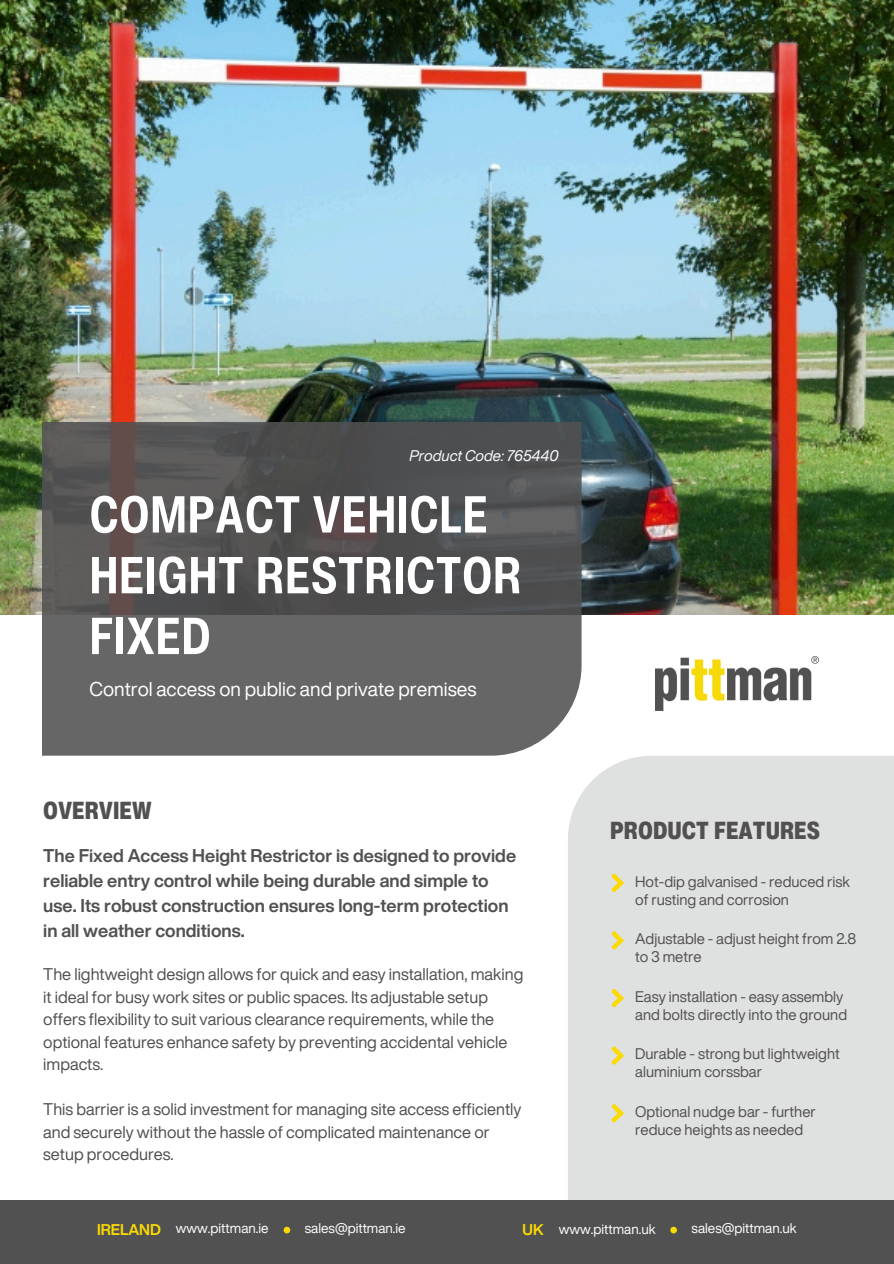
<style>
.page{position:relative;width:894px;height:1264px;background:#fff}
.page>*{position:absolute;margin:0;border:0;box-sizing:border-box;transform-origin:0 0}
.t1{font:700 condensed 51px/60.8px "Helvetica Now Text";letter-spacing:.005em;color:#fff}
.t2{font:900 condensed 24px "Helvetica Now Text";color:#525052}
.t3{font:19.5px "Helvetica Now Display";color:#fff}
.t4{font:700 18px/24.8px "Helvetica Now Display";color:#525052}
.t5{font:16.5px/22.5px "Helvetica Now Display";color:#525052}
.t6{font:700 15.15px "Helvetica Now Display";color:#fbda00}
.t7{font:15px/18px "Helvetica Now Display";color:#525052}
.t8{font:italic 15px "Helvetica Now Display";color:#fff}
.t9{font:13.65px "Helvetica Now Display";color:#fff}
</style>
<div class="page">
<img style="left:0;top:0;width:893px;height:614px">
<div style="left:568px;top:756px;width:325px;height:443px;background:#dfe1e0"></div>
<div style="left:0;top:1199px;width:893px;height:64px;background:#525152"></div>
<div style="left:283px;top:1226px;width:7px;height:7px;background:#fbda00;border-radius:50%"></div>
<div style="left:670px;top:1226px;width:6px;height:7px;background:#fbda00;border-radius:50%"></div>
<img style="left:655px;top:656px;width:163px;height:54px">
<svg style="left:43px;top:422px;width:538px;height:333px;background:#5c5b5c"></svg>
<svg style="left:610px;top:872px;width:13px;height:20px"></svg>
<svg style="left:610px;top:930px;width:13px;height:20px"></svg>
<svg style="left:610px;top:987px;width:13px;height:20px"></svg>
<svg style="left:610px;top:1045px;width:13px;height:20px"></svg>
<svg style="left:610px;top:1102px;width:13px;height:21px"></svg>
<h2 class="t8" style="left:409px;top:444px;width:151px">Product Code: 765440</h2>
<p class="t1" style="left:89px;top:483px;width:433px">COMPACT VEHICLE<br>HEIGHT RESTRICTOR<br>FIXED</p>
<h6 class="t3" style="left:89px;top:674px;width:388px">Control access on public and private premises</h6>
<p class="t2" style="left:43px;top:792px;width:110px">OVERVIEW</p>
<h6 class="t4" style="left:43px;top:843px;width:474px">The Fixed Access Height Restrictor is designed to provide reliable entry control while being durable and simple to use. Its robust construction ensures long-term protection in all weather conditions.</h6>
<h2 class="t5" style="left:43px;top:962px;width:481px">The lightweight design allows for quick and easy installation, making it ideal for busy work sites or public spaces. Its adjustable setup offers flexibility to suit various clearance requirements, while the optional features enhance safety by preventing accidental vehicle impacts.</h2>
<p class="t5" style="left:43px;top:1097px;width:479px">This barrier is a solid investment for managing site access efficiently and securely without the hassle of complicated maintenance or setup procedures.</p>
<h3 class="t2" style="left:610px;top:812px;width:211px">PRODUCT FEATURES</h3>
<h6 class="t7" style="left:635px;top:872px;width:216px">Hot-dip galvanised - reduced risk of rusting and corrosion</h6>
<h1 class="t7" style="left:635px;top:929px;width:222px">Adjustable - adjust height from 2.8 to 3 metre</h1>
<h4 class="t7" style="left:635px;top:987px;width:213px">Easy installation - easy assembly and bolts directly into the ground</h4>
<p class="t7" style="left:635px;top:1044px;width:206px">Durable - strong but lightweight aluminium corssbar</p>
<p class="t7" style="left:635px;top:1102px;width:182px">Optional nudge bar - further reduce heights as needed</p>
<h6 class="t6" style="left:97px;top:1217px;width:65px">IRELAND</h6>
<h6 class="t9" style="left:176px;top:1217px;width:94px">www.pittman.ie</h6>
<p class="t9" style="left:305px;top:1217px;width:102px">sales@pittman.ie</p>
<p class="t6" style="left:522px;top:1217px;width:23px">UK</p>
<p class="t9" style="left:558px;top:1218px;width:98px">www.pittman.uk</p>
<h6 class="t9" style="left:691px;top:1217px;width:106px">sales@pittman.uk</h6>
</div>
